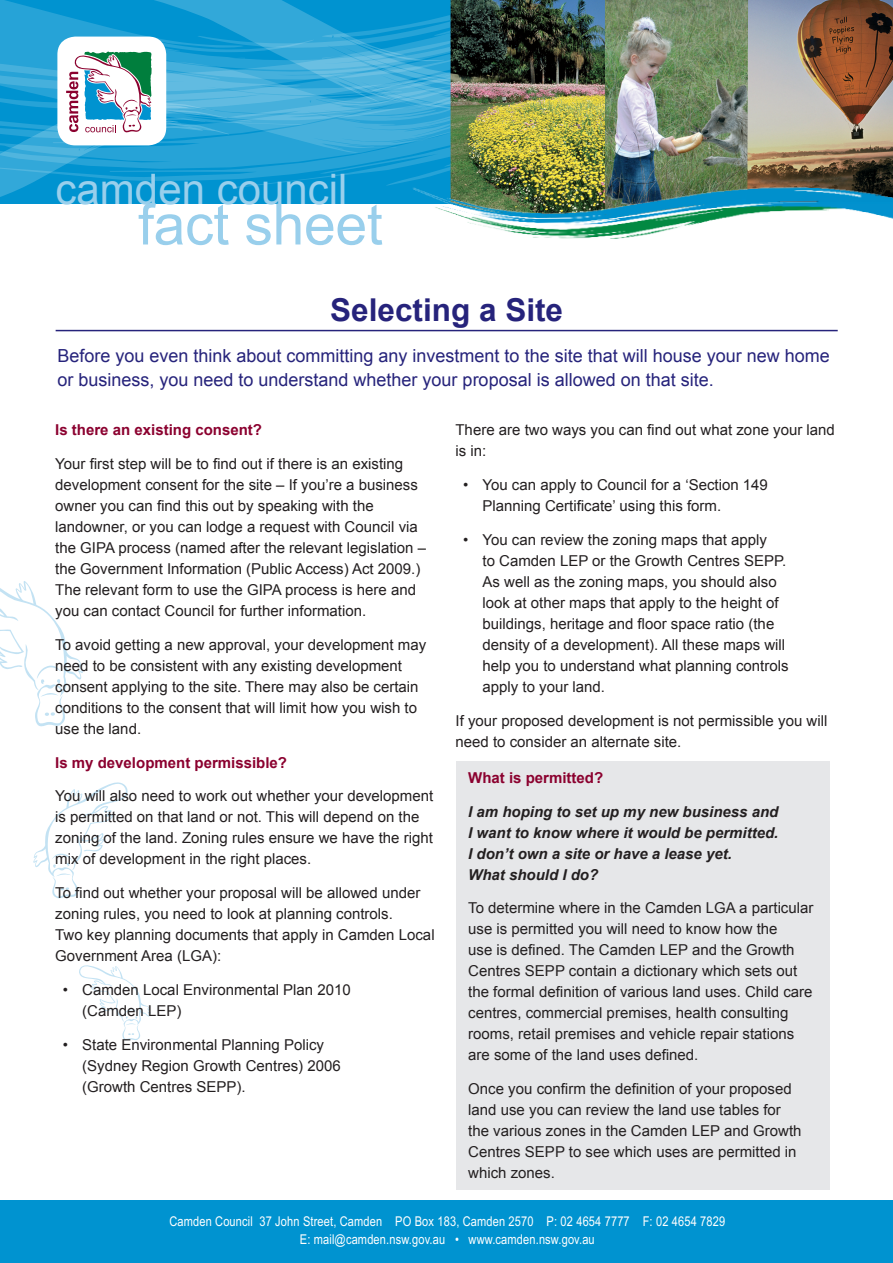
<style>
.page{position:relative;width:893px;height:1263px;background:#fff}
.page>*{position:absolute;margin:0;border:0;box-sizing:border-box;transform-origin:0 0}
.t1{font:57px "Arial";letter-spacing:-.005em;color:#99cfec}
.t2{font:42px "Arial";color:#99cfec}
.t3{font:700 31.5px "Arial";color:#26237b}
.t4{font:18px/24px "Arial";color:#26237b}
.t5{font:15px/21px "Arial";color:#231f20}
.t6{font:italic 700 15px/21px "Arial";color:#231f20}
.t7{font:700 15px "Arial";color:#8b012f}
.t8{font:13.5px/18px "Arial Narrow";letter-spacing:.01em;color:#fff;text-align:center}
</style>
<div class="page">
<svg style="left:0;top:0;width:106px;height:50px;background:#1b9ed5"></svg>
<svg style="left:106px;top:0;width:344px;height:50px;background:#179cd4"></svg>
<svg style="left:79px;top:965px;width:72px;height:76px"></svg>
<svg style="left:33px;top:782px;width:95px;height:116px"></svg>
<svg style="left:0;top:581px;width:83px;height:146px"></svg>
<img style="left:748px;top:0;width:145px;height:178px">
<img style="left:605px;top:0;width:143px;height:178px">
<div style="left:57px;top:37px;width:109px;height:108px;background:#fff;border-radius:18px"></div>
<svg style="left:0;top:50px;width:450px;height:154px;background:#41abd7"></svg>
<div style="left:0;top:1200px;width:893px;height:63px;background:#0093d0"></div>
<img style="left:450px;top:0;width:155px;height:178px">
<img style="left:395px;top:178px;width:498px;height:61px">
<hr style="left:56px;top:330px;width:782px;height:1px;background:#26237b">
<div style="left:456px;top:761px;width:374px;height:429px;background:#e6e7e9"></div>
<h2 class="t2" style="left:56px;top:161px;width:293px">camden council</h2>
<h1 class="t1" style="left:138px;top:187px;width:246px">fact sheet</h1>
<p class="t3" style="left:330px;top:289px;width:234px">Selecting a Site</p>
<p class="t4" style="left:57px;top:344px;width:774px">Before you even think about committing any investment to the site that will house your new home or business, you need to understand whether your proposal is allowed on that site.</p>
<p class="t7" style="left:55px;top:420px;width:208px">Is there an existing consent?</p>
<p class="t5" style="left:55px;top:453px;width:372px">Your first step will be to find out if there is an existing development consent for the site – If you’re a business owner you can find this out by speaking with the landowner, or you can lodge a request with Council via the GIPA process (named after the relevant legislation – the Government Information (Public Access) Act 2009.)<br>The relevant form to use the GIPA process is here and you can contact Council for further information.</p>
<p class="t5" style="left:55px;top:634px;width:373px">To avoid getting a new approval, your development may need to be consistent with any existing development consent applying to the site. There may also be certain conditions to the consent that will limit how you wish to use the land.</p>
<p class="t7" style="left:55px;top:752px;width:233px">Is my development permissible?</p>
<p class="t5" style="left:55px;top:786px;width:379px">You will also need to work out whether your development is permitted on that land or not. This will depend on the zoning of the land. Zoning rules ensure we have the right mix of development in the right places.</p>
<p class="t5" style="left:55px;top:882px;width:381px">To find out whether your proposal will be allowed under zoning rules, you need to look at planning controls.<br>Two key planning documents that apply in Camden Local Government Area (LGA):</p>
<p class="t5" style="left:82px;top:979px;width:270px;text-indent:-20px">• Camden Local Environmental Plan 2010 (Camden LEP)</p>
<p class="t5" style="left:82px;top:1034px;width:260px;text-indent:-20px">• State Environmental Planning Policy (Sydney Region Growth Centres) 2006 (Growth Centres SEPP).</p>
<p class="t5" style="left:455px;top:420px;width:381px">There are two ways you can find out what zone your land is in:</p>
<p class="t5" style="left:482px;top:474px;width:287px;text-indent:-20px">• You can apply to Council for a ‘Section 149<br>Planning Certificate’ using this form.</p>
<p class="t5" style="left:482px;top:529px;width:307px;text-indent:-20px">• You can review the zoning maps that apply<br>to Camden LEP or the Growth Centres SEPP.<br>As well as the zoning maps, you should also look at other maps that apply to the height of buildings, heritage and floor space ratio (the density of a development). All these maps will help you to understand what planning controls apply to your land.</p>
<p class="t5" style="left:455px;top:710px;width:373px">If your proposed development is not permissible you will need to consider an alternate site.</p>
<p class="t7" style="left:468px;top:767px;width:137px">What is permitted?</p>
<p class="t6" style="left:468px;top:801px;width:312px">I am hoping to set up my new business and<br>I want to know where it would be permitted.<br>I don’t own a site or have a lease yet.<br>What should I do?</p>
<p class="t5" style="left:468px;top:898px;width:347px">To determine where in the Camden LGA a particular use is permitted you will need to know how the<br>use is defined. The Camden LEP and the Growth Centres SEPP contain a dictionary which sets out the formal definition of various land uses. Child care centres, commercial premises, health consulting rooms, retail premises and vehicle repair stations are some of the land uses defined.</p>
<p class="t5" style="left:468px;top:1078px;width:335px">Once you confirm the definition of your proposed land use you can review the land use tables for the various zones in the Camden LEP and Growth Centres SEPP to see which uses are permitted in which zones.</p>
<p class="t8" style="left:169px;top:1212px;width:557px">Camden Council 37 John Street, Camden PO Box 183, Camden 2570 P: 02 4654 7777 F: 02 4654 7829<br>E: mail@camden.nsw.gov.au • www.camden.nsw.gov.au</p>
</div>
